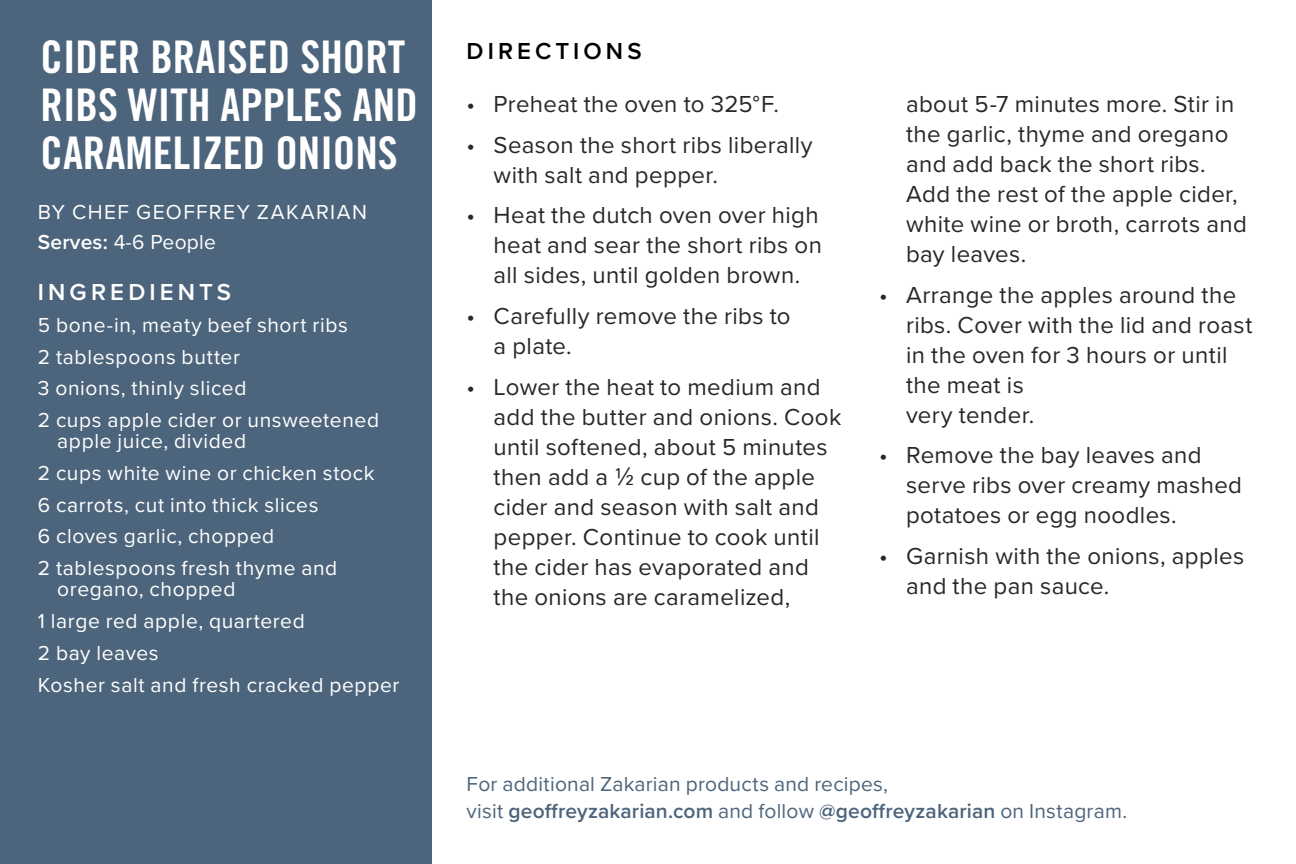
<style>
.page{position:relative;width:1296px;height:864px;background:#fff}
.page>*{position:absolute;margin:0;border:0;box-sizing:border-box;transform-origin:0 0}
.t1{font:45px/48px "Trade Gothic LT Std Bd Cn 20";color:#fff}
.t2{font:24px/30px "Proxima Nova";letter-spacing:.015em;color:#292829}
.t3{font:600 24px "Proxima Nova";letter-spacing:.17em;color:#fff}
.t4{font:600 24px "Proxima Nova";letter-spacing:.17em;color:#000}
.t5{font:21px/31.8px "Proxima Nova";letter-spacing:.03em;color:#fff}
.t6{font:21px/27px "Proxima Nova";letter-spacing:.01em;color:#4d657c}
.t7{font:21px "Proxima Nova";letter-spacing:.065em;color:#fff}
.s1{font-weight:600}
.s2{font-family:"Avenir Next"}
</style>
<div class="page">
<div style="left:0;top:0;width:432px;height:864px;background:#4d657c"></div>
<h1 class="t1" style="left:40px;top:33px;width:379px">CIDER BRAISED SHORT<br>RIBS WITH APPLES AND<br>CARAMELIZED ONIONS</h1>
<p class="t7" style="left:38px;top:196px;width:331px">BY CHEF GEOFFREY ZAKARIAN</p>
<p class="t5" style="left:38px;top:225px;width:180px"><span class="s1">Serves:</span> 4-6 People</p>
<p class="t3" style="left:38px;top:274px;width:195px">INGREDIENTS</p>
<p class="t5" style="left:38px;top:308px;width:343px">5 bone-in, meaty beef short ribs<br>2 tablespoons butter<br>3 onions, thinly sliced<br>2 cups apple cider or unsweetened</p>
<p class="t5" style="left:38px;top:424px;width:338px;text-indent:19px">apple juice, divided<br>2 cups white wine or chicken stock<br>6 carrots, cut into thick slices<br>6 cloves garlic, chopped<br>2 tablespoons fresh thyme and</p>
<p class="t5" style="left:38px;top:572px;width:363px;text-indent:19px">oregano, chopped<br>1 large red apple, quartered<br>2 bay leaves<br>Kosher salt and fresh cracked pepper</p>
<p class="t4" style="left:467px;top:34px;width:177px">DIRECTIONS</p>
<p class="t2" style="left:467px;top:88px;width:314px">• Preheat the oven to 325°F.</p>
<p class="t2" style="left:494px;top:129px;width:321px;text-indent:-27px">• Season the short ribs liberally with salt and pepper.</p>
<p class="t2" style="left:494px;top:199px;width:330px;text-indent:-27px">• Heat the dutch oven over high heat and sear the short ribs on all sides, until golden brown.</p>
<p class="t2" style="left:494px;top:300px;width:299px;text-indent:-27px">• Carefully remove the ribs to a plate.</p>
<p class="t2" style="left:494px;top:371px;width:349px;text-indent:-27px">• Lower the heat to medium and add the butter and onions. Cook until softened, about 5 minutes then add a <span class="s2">½</span> cup of the apple cider and season with salt and pepper. Continue to cook until the cider has evaporated and the onions are caramelized,</p>
<p class="t2" style="left:906px;top:88px;width:342px">about 5-7 minutes more. Stir in the garlic, thyme and oregano and add back the short ribs.<br>Add the rest of the apple cider, white wine or broth, carrots and bay leaves.</p>
<p class="t2" style="left:906px;top:279px;width:348px;text-indent:-27px">• Arrange the apples around the ribs. Cover with the lid and roast in the oven for 3 hours or until the meat is<br>very tender.</p>
<p class="t2" style="left:906px;top:439px;width:338px;text-indent:-27px">• Remove the bay leaves and serve ribs over creamy mashed potatoes or egg noodles.</p>
<p class="t2" style="left:906px;top:540px;width:340px;text-indent:-27px">• Garnish with the onions, apples and the pan sauce.</p>
<p class="t6" style="left:467px;top:769px;width:662px">For additional Zakarian products and recipes,<br>visit <span class="s1">geoffreyzakarian.com</span> and follow <span class="s1">@geoffreyzakarian</span> on Instagram.</p>
</div>
